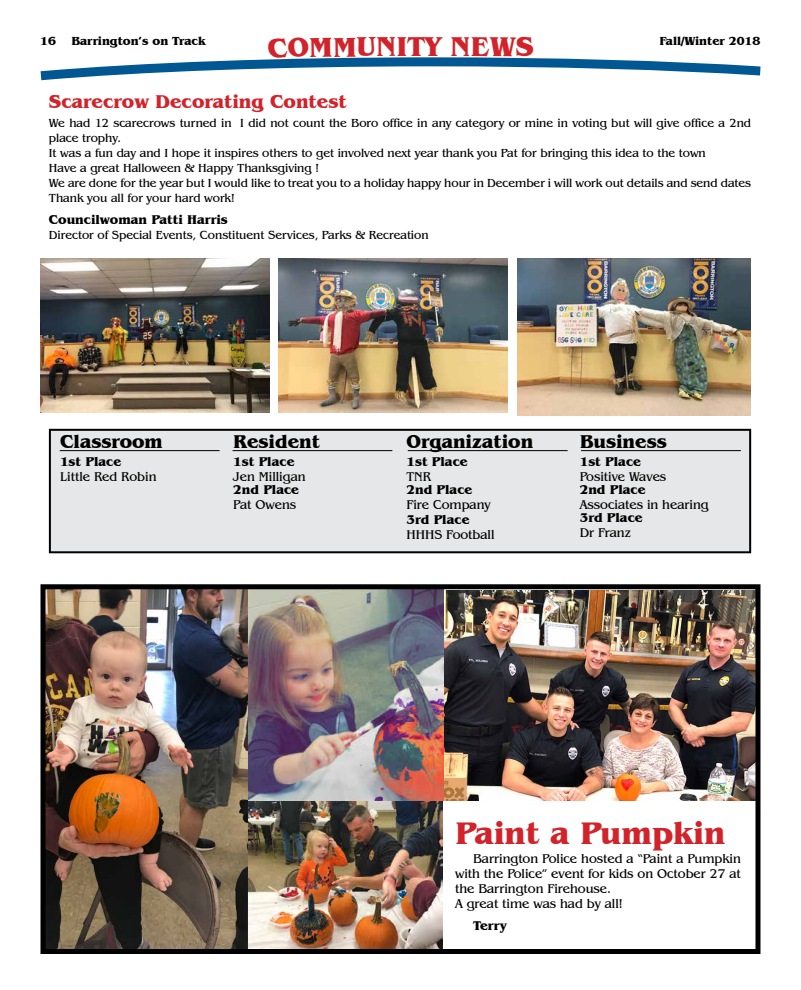
<style>
.page{position:relative;width:801px;height:990px;background:#fff}
.page>*{position:absolute;margin:0;border:0;box-sizing:border-box;transform-origin:0 0}
.t1{font:700 32px "Benguiat IT Cby BT";color:#d2232a}
.t2{font:700 28px "Benguiat IT Cby BT";letter-spacing:-.005em;color:#d2232a}
.t3{font:700 19px "Benguiat IT Cby BT";color:#000}
.t4{font:700 19px "Benguiat IT Cby BT";color:#d2232a}
.t5{font:13px/15px "Benguiat IT Cby BT";color:#000}
.t6{font:700 13px "Benguiat IT Cby BT";color:#000}
.t7{font:12px/15px "Benguiat IT Cby BT";color:#000}
.t8{font:700 12px "Benguiat IT Cby BT";color:#000}
</style>
<div class="page">
<img style="left:443px;top:590px;width:311px;height:210px">
<img style="left:248px;top:590px;width:195px;height:358px">
<img style="left:46px;top:590px;width:202px;height:358px">
<div style="left:50px;top:430px;width:700px;height:122px;background:#e6e7e8"></div>
<div style="left:49px;top:429px;width:702px;height:124px;border:2px solid #000"></div>
<hr style="left:60px;top:450px;width:160px;height:1px;background:#000">
<hr style="left:233px;top:450px;width:159px;height:1px;background:#000">
<hr style="left:408px;top:450px;width:160px;height:1px;background:#000">
<hr style="left:581px;top:450px;width:160px;height:1px;background:#000">
<img style="left:40px;top:259px;width:229px;height:153px">
<img style="left:278px;top:259px;width:229px;height:153px">
<img style="left:517px;top:259px;width:234px;height:157px">
<div style="left:40px;top:584px;width:720px;height:370px;border:5px solid #000"></div>
<svg style="left:40px;top:57px;width:721px;height:24px"></svg>
<p class="t8" style="left:40px;top:34px;width:17px">16</p>
<p class="t8" style="left:71px;top:34px;width:136px">Barrington’s on Track</p>
<p class="t8" style="left:659px;top:34px;width:102px">Fall/Winter 2018</p>
<h2 class="t2" style="left:267px;top:31px;width:110px;rotate:-1deg">COMMU</h2>
<h2 class="t2" style="left:376px;top:29px;width:115px">NITY NE</h2>
<h3 class="t4" style="left:49px;top:89px;width:300px">Scarecrow Decorating Contest</h3>
<p class="t7" style="left:49px;top:115px;width:704px">We had 12 scarecrows turned in I did not count the Boro office in any category or mine in voting but will give office a 2nd place trophy.<br>It was a fun day and I hope it inspires others to get involved next year thank you Pat for bringing this idea to the town<br>Have a great Halloween &amp; Happy Thanksgiving !<br>We are done for the year but I would like to treat you to a holiday happy hour in December i will work out details and send dates Thank you all for your hard work!</p>
<p class="t6" style="left:49px;top:212px;width:180px">Councilwoman Patti Harris</p>
<p class="t7" style="left:49px;top:227px;width:381px">Director of Special Events, Constituent Services, Parks &amp; Recreation</p>
<h3 class="t3" style="left:60px;top:430px;width:104px">Classroom</h3>
<p class="t6" style="left:60px;top:453px;width:63px">1st Place</p>
<p class="t5" style="left:60px;top:469px;width:98px">Little Red Robin</p>
<h3 class="t3" style="left:233px;top:430px;width:88px">Resident</h3>
<p class="t6" style="left:233px;top:453px;width:63px">1st Place</p>
<p class="t5" style="left:233px;top:469px;width:74px">Jen Milligan</p>
<p class="t6" style="left:233px;top:481px;width:67px">2nd Place</p>
<p class="t5" style="left:233px;top:497px;width:64px">Pat Owens</p>
<h3 class="t3" style="left:407px;top:430px;width:128px">Organization</h3>
<p class="t6" style="left:407px;top:453px;width:63px">1st Place</p>
<p class="t5" style="left:407px;top:469px;width:26px">TNR</p>
<p class="t6" style="left:407px;top:481px;width:67px">2nd Place</p>
<p class="t5" style="left:407px;top:497px;width:86px">Fire Company</p>
<p class="t6" style="left:407px;top:511px;width:64px">3rd Place</p>
<p class="t5" style="left:407px;top:527px;width:89px">HHHS Football</p>
<h3 class="t3" style="left:580px;top:430px;width:89px">Business</h3>
<p class="t6" style="left:580px;top:453px;width:63px">1st Place</p>
<p class="t5" style="left:580px;top:469px;width:88px">Positive Waves</p>
<p class="t6" style="left:580px;top:481px;width:67px">2nd Place</p>
<p class="t5" style="left:580px;top:497px;width:130px">Associates in hearing</p>
<p class="t6" style="left:580px;top:509px;width:64px">3rd Place</p>
<p class="t5" style="left:580px;top:525px;width:53px">Dr Franz</p>
<h1 class="t1" style="left:455px;top:813px;width:272px">Paint a Pumpkin</h1>
<p class="t5" style="left:455px;top:851px;width:287px;text-indent:18px">Barrington Police hosted a “Paint a Pumpkin with the Police” event for kids on October 27 at the Barrington Firehouse.<br>A great time was had by all!</p>
<p class="t6" style="left:473px;top:918px;width:35px">Terry</p>
</div>
